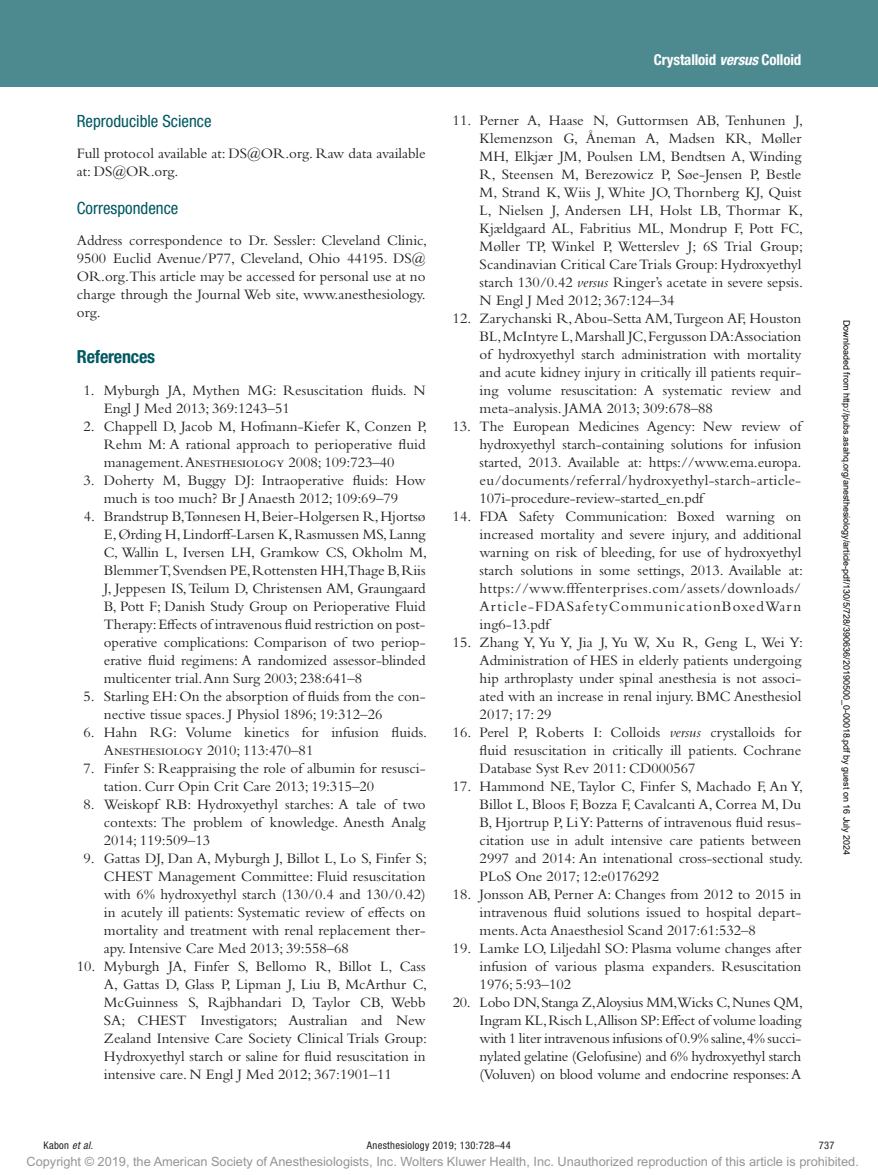
<style>
.page{position:relative;width:878px;height:1175px;background:#fff}
.page>*{position:absolute;margin:0;border:0;box-sizing:border-box;transform-origin:0 0}
.t1{font:700 condensed 18px "Helvetica Neue LT Std";color:#005861}
.t2{font:condensed 16.8px "Helvetica Neue LT Std";color:#005861}
.t3{font:15px/18px "Bembo Std";color:#231f20;text-align:justify}
.t4{font:700 condensed 15px "Helvetica Neue LT Std";letter-spacing:-.01em;color:#fff}
.t5{font:12.75px "Arial MT Std";color:#939598}
.t6{font:condensed 10.5px "Helvetica Neue LT Std";letter-spacing:.03em;color:#231f20}
.t7{font:9px "Arial";color:#000}
.s1{font-style:italic}
</style>
<div class="page">
<div style="left:0;top:0;width:878px;height:86px;background:#4d8a90"></div>
<p class="t2" style="left:77px;top:111px;width:136px">Reproducible Science</p>
<p class="t3" style="left:77px;top:144px;width:350px">Full protocol available at: DS@OR.org. Raw data available at: DS@OR.org.</p>
<p class="t2" style="left:77px;top:198px;width:103px">Correspondence</p>
<p class="t3" style="left:77px;top:231px;width:352px">Address correspondence to Dr. Sessler: Cleveland Clinic, 9500 Euclid Avenue/P77, Cleveland, Ohio 44195. DS@ OR.org.This article may be accessed for personal use at no charge through the Journal Web site, www.anesthesiology. org.</p>
<p class="t1" style="left:77px;top:346px;width:80px">References</p>
<p class="t3" style="left:104px;top:381px;width:323px;text-indent:-20px">1. Myburgh JA, Mythen MG: Resuscitation fluids. N<br>Engl J Med 2013; 369:1243–51</p>
<p class="t3" style="left:104px;top:417px;width:325px;text-indent:-20px">2. Chappell D, Jacob M, Hofmann-Kiefer K, Conzen P, Rehm M: A rational approach to perioperative fluid management. Anesthesiology 2008; 109:723–40</p>
<p class="t3" style="left:84px;top:471px;width:343px;text-align:center">3. Doherty M, Buggy DJ: Intraoperative fluids: How much is too much? Br J Anaesth 2012; 109:69–79</p>
<p class="t3" style="left:104px;top:507px;width:325px;text-indent:-20px">4. Brandstrup B,Tønnesen H, Beier-Holgersen R, Hjortsø E, Ørding H, Lindorff-Larsen K, Rasmussen MS, Lanng C, Wallin L, Iversen LH, Gramkow CS, Okholm M, Blemmer T, Svendsen PE, Rottensten HH,Thage B, Riis J, Jeppesen IS, Teilum D, Christensen AM, Graungaard B, Pott F; Danish Study Group on Perioperative Fluid Therapy: Effects of intravenous fluid restriction on post&shy;operative complications: Comparison of two periop&shy;erative fluid regimens: A randomized assessor-blinded multicenter trial. Ann Surg 2003; 238:641–8</p>
<p class="t3" style="left:104px;top:687px;width:323px;text-indent:-20px">5. Starling EH: On the absorption of fluids from the con&shy;nective tissue spaces. J Physiol 1896; 19:312–26</p>
<p class="t3" style="left:104px;top:723px;width:325px;text-indent:-20px">6. Hahn RG: Volume kinetics for infusion fluids.<br>Anesthesiology 2010; 113:470–81</p>
<p class="t3" style="left:104px;top:759px;width:323px;text-indent:-20px">7. Finfer S: Reappraising the role of albumin for resusci&shy;tation. Curr Opin Crit Care 2013; 19:315–20</p>
<p class="t3" style="left:104px;top:795px;width:323px;text-indent:-20px">8. Weiskopf RB: Hydroxyethyl starches: A tale of two contexts: The problem of knowledge. Anesth Analg 2014; 119:509–13</p>
<p class="t3" style="left:104px;top:849px;width:325px;text-indent:-20px">9. Gattas DJ, Dan A, Myburgh J, Billot L, Lo S, Finfer S; CHEST Management Committee: Fluid resuscitation with 6% hydroxyethyl starch (130/0.4 and 130/0.42) in acutely ill patients: Systematic review of effects on mortality and treatment with renal replacement ther&shy;apy. Intensive Care Med 2013; 39:558–68</p>
<p class="t3" style="left:104px;top:957px;width:325px;text-indent:-27px">10. Myburgh JA, Finfer S, Bellomo R, Billot L, Cass A, Gattas D, Glass P, Lipman J, Liu B, McArthur C, McGuinness S, Rajbhandari D, Taylor CB, Webb SA; CHEST Investigators; Australian and New Zealand Intensive Care Society Clinical Trials Group:<br>Hydroxyethyl starch or saline for fluid resuscitation in intensive care. N Engl J Med 2012; 367:1901–11</p>
<p class="t4" style="left:654px;top:51px;width:149px">Crystalloid <span class="s1">versus</span> Colloid</p>
<p class="t3" style="left:479px;top:111px;width:325px;text-indent:-27px">11. Perner A, Haase N, Guttormsen AB, Tenhunen J, Klemenzson G, Åneman A, Madsen KR, Møller MH, Elkjær JM, Poulsen LM, Bendtsen A, Winding R, Steensen M, Berezowicz P, Søe-Jensen P, Bestle M, Strand K, Wiis J, White JO, Thornberg KJ, Quist L, Nielsen J, Andersen LH, Holst LB, Thormar K, Kjældgaard AL, Fabritius ML, Mondrup F, Pott FC, Møller TP, Winkel P, Wetterslev J; 6S Trial Group; Scandinavian Critical Care Trials Group: Hydroxyethyl starch 130/0.42 <span class="s1">versus</span> Ringer’s acetate in severe sepsis.<br>N Engl J Med 2012; 367:124–34</p>
<p class="t3" style="left:479px;top:309px;width:323px;text-indent:-27px">12. Zarychanski R, Abou-Setta AM, Turgeon AF, Houston BL, McIntyre L, Marshall JC, Fergusson DA:Association of hydroxyethyl starch administration with mortality and acute kidney injury in critically ill patients requir&shy;ing volume resuscitation: A systematic review and meta-analysis. JAMA 2013; 309:678–88</p>
<p class="t3" style="left:479px;top:417px;width:323px;text-indent:-27px">13. The European Medicines Agency: New review of hydroxyethyl starch-containing solutions for infusion started, 2013. Available at: https://www.ema.europa. eu/documents/referral/hydroxyethyl-starch-article-107i-procedure-review-started_en.pdf</p>
<p class="t3" style="left:479px;top:507px;width:325px;text-indent:-27px">14. FDA Safety Communication: Boxed warning on increased mortality and severe injury, and additional warning on risk of bleeding, for use of hydroxyethyl starch solutions in some settings, 2013. Available at: https://www.fffenterprises.com/assets/downloads/ Article-FDASafetyCommunicationBoxedWarn ing6-13.pdf</p>
<p class="t3" style="left:479px;top:633px;width:325px;text-indent:-27px">15. Zhang Y, Yu Y, Jia J, Yu W, Xu R, Geng L, Wei Y:<br>Administration of HES in elderly patients undergoing hip arthroplasty under spinal anesthesia is not associ&shy;ated with an increase in renal injury. BMC Anesthesiol 2017; 17: 29</p>
<p class="t3" style="left:479px;top:723px;width:323px;text-indent:-27px">16. Perel P, Roberts I: Colloids <span class="s1">versus</span> crystalloids for fluid resuscitation in critically ill patients. Cochrane Database Syst Rev 2011: CD000567</p>
<p class="t3" style="left:479px;top:777px;width:325px;text-indent:-27px">17. Hammond NE, Taylor C, Finfer S, Machado F, An Y, Billot L, Bloos F, Bozza F, Cavalcanti A, Correa M, Du B, Hjortrup P, Li Y: Patterns of intravenous fluid resus&shy;citation use in adult intensive care patients between 2997 and 2014: An intenational cross-sectional study.<br>PLoS One 2017; 12:e0176292</p>
<p class="t3" style="left:479px;top:885px;width:323px;text-indent:-27px">18. Jonsson AB, Perner A: Changes from 2012 to 2015 in intravenous fluid solutions issued to hospital depart&shy;ments. Acta Anaesthesiol Scand 2017:61:532–8</p>
<p class="t3" style="left:479px;top:939px;width:323px;text-indent:-27px">19. Lamke LO, Liljedahl SO: Plasma volume changes after infusion of various plasma expanders. Resuscitation 1976; 5:93–102</p>
<p class="t3" style="left:479px;top:993px;width:325px;text-indent:-27px">20. Lobo DN, Stanga Z,Aloysius MM,Wicks C, Nunes QM, Ingram KL, Risch L,Allison SP: Effect of volume loading with 1 liter intravenous infusions of 0.9% saline, 4% succi&shy;nylated gelatine (Gelofusine) and 6% hydroxyethyl starch (Voluven) on blood volume and endocrine responses: A</p>
<p class="t7" style="left:850px;top:320px;width:537px;rotate:90deg">Downloaded from http://pubs.asahq.org/anesthesiology/article-pdf/130/5/728/390636/20190500_0-00018.pdf by guest on 16 July 2024</p>
<p class="t6" style="left:44px;top:1139px;width:51px">Kabon <span class="s1">et al.</span></p>
<p class="t6" style="left:367px;top:1139px;width:145px">Anesthesiology 2019; 130:728–44</p>
<p class="t6" style="left:818px;top:1139px;width:17px">737</p>
<p class="t5" style="left:27px;top:1154px;width:833px">Copyright © 2019, the American Society of Anesthesiologists, Inc. Wolters Kluwer Health, Inc. Unauthorized reproduction of this article is prohibited.</p>
</div>
